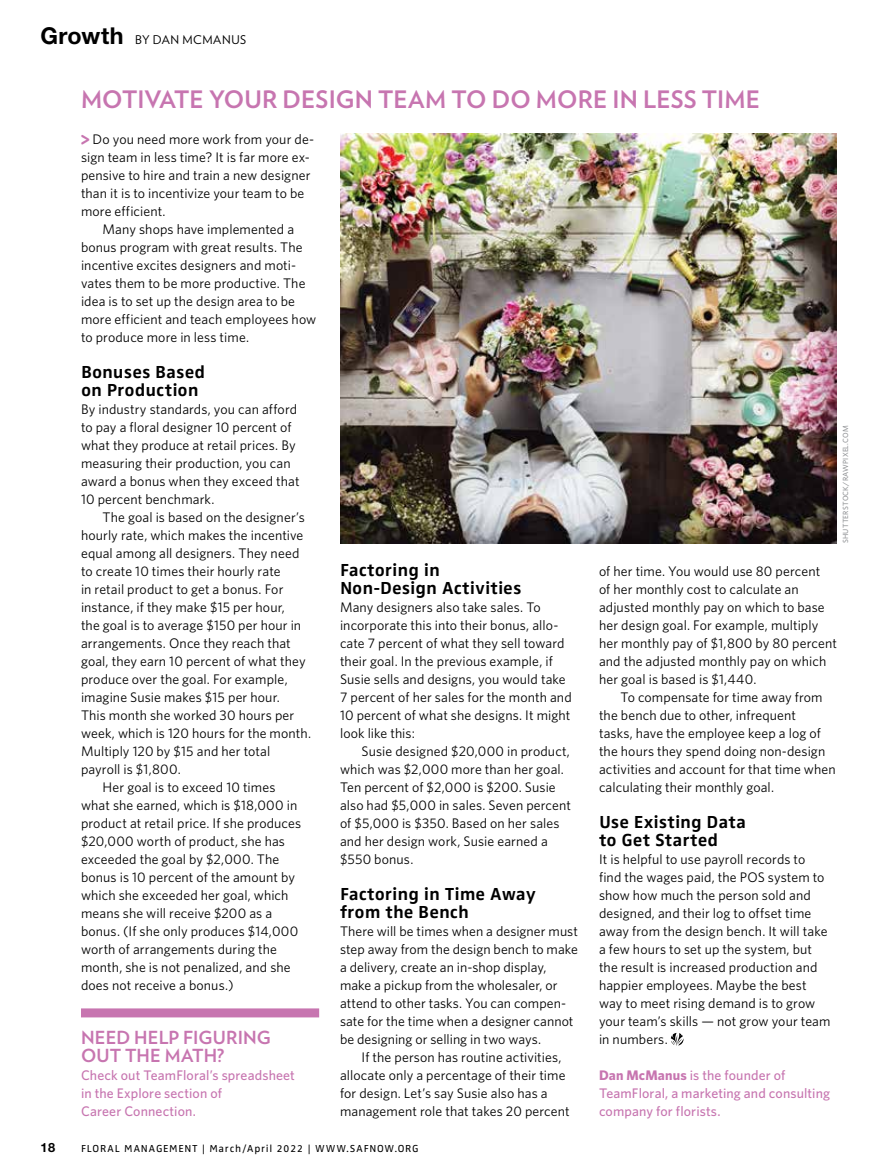
<style>
.page{position:relative;width:891px;height:1175px;background:#fff}
.page>*{position:absolute;margin:0;border:0;box-sizing:border-box;transform-origin:0 0}
.t1{font:700 24px "Verlag";letter-spacing:.005em;color:#c775b0}
.t2{font:700 18px/18px "Zwo Corr Pro";letter-spacing:-.005em;color:#000}
.t3{font:700 18px/18px "Verlag";letter-spacing:.005em;color:#c775b0}
.t4{font:13.8px/18px "Whitney";letter-spacing:.005em;color:#000}
.t5{font:500 13.8px/18px "Whitney";letter-spacing:.01em;color:#c775b0}
.t6{font:700 12.75px "Helvetica Neue LT Std";color:#000}
.t7{font:12px "Verlag";letter-spacing:.045em;color:#000}
.t8{font:10.5px "Zwo Corr Pro";letter-spacing:.06em;color:#000}
.t9{font:500 7.5px "Whitney";letter-spacing:.025em;color:#939598}
.s1{font-family:"Helvetica Neue LT Std";font-weight:700;font-size:23.25px}
.s2{font-family:"Helvetica Rounded LT Std";font-weight:900;font-size:18.75px;color:#c775b0}
.s3{font-weight:700}
</style>
<div class="page">
<svg style="left:671px;top:1032px;width:13px;height:13px"></svg>
<div style="left:81px;top:1008px;width:238px;height:9px;background:#c775b0"></div>
<img style="left:340px;top:134px;width:497px;height:409px">
<p class="t7" style="left:40px;top:30px;width:207px"><span class="s1">Growth</span> BY DAN MCMANUS</p>
<h1 class="t1" style="left:81px;top:80px;width:681px">MOTIVATE YOUR DESIGN TEAM TO DO MORE IN LESS TIME</h1>
<p class="t4" style="left:81px;top:130px;width:235px"><span class="s2">&gt;</span> Do you need more work from your de&shy;sign team in less time? It is far more ex&shy;pensive to hire and train a new designer than it is to incentivize your team to be more efficient.</p>
<p class="t4" style="left:81px;top:220px;width:237px;text-indent:22px">Many shops have implemented a bonus program with great results. The incentive excites designers and moti&shy;vates them to be more productive. The idea is to set up the design area to be more efficient and teach employees how to produce more in less time.</p>
<h2 class="t2" style="left:81px;top:361px;width:126px">Bonuses Based on Production</h2>
<p class="t4" style="left:81px;top:400px;width:220px">By industry standards, you can afford to pay a floral designer 10 percent of what they produce at retail prices. By measuring their production, you can award a bonus when they exceed that 10 percent benchmark.</p>
<p class="t4" style="left:103px;top:508px;width:204px">The goal is based on the designer’s</p>
<p class="t4" style="left:81px;top:526px;width:224px">hourly rate, which makes the incentive</p>
<p class="t4" style="left:81px;top:544px;width:220px">equal among all designers. They need</p>
<p class="t4" style="left:81px;top:562px;width:201px">to create 10 times their hourly rate</p>
<p class="t4" style="left:81px;top:580px;width:204px">in retail product to get a bonus. For</p>
<p class="t4" style="left:81px;top:598px;width:205px">instance, if they make $15 per hour,</p>
<p class="t4" style="left:81px;top:616px;width:222px">the goal is to average $150 per hour in</p>
<p class="t4" style="left:81px;top:634px;width:211px">arrangements. Once they reach that</p>
<p class="t4" style="left:81px;top:652px;width:226px">goal, they earn 10 percent of what they</p>
<p class="t4" style="left:81px;top:670px;width:208px">produce over the goal. For example,</p>
<p class="t4" style="left:81px;top:688px;width:200px">imagine Susie makes $15 per hour.</p>
<p class="t4" style="left:81px;top:706px;width:215px">This month she worked 30 hours per</p>
<p class="t4" style="left:81px;top:724px;width:232px">week, which is 120 hours for the month.</p>
<p class="t4" style="left:81px;top:742px;width:191px">Multiply 120 by $15 and her total</p>
<p class="t4" style="left:81px;top:760px;width:101px">payroll is $1,800.</p>
<p class="t4" style="left:103px;top:778px;width:174px">Her goal is to exceed 10 times</p>
<p class="t4" style="left:81px;top:796px;width:218px">what she earned, which is $18,000 in</p>
<p class="t4" style="left:81px;top:814px;width:222px">product at retail price. If she produces</p>
<p class="t4" style="left:81px;top:832px;width:205px">$20,000 worth of product, she has</p>
<p class="t4" style="left:81px;top:850px;width:200px">exceeded the goal by $2,000. The</p>
<p class="t4" style="left:81px;top:868px;width:216px">bonus is 10 percent of the amount by</p>
<p class="t4" style="left:81px;top:886px;width:209px">which she exceeded her goal, which</p>
<p class="t4" style="left:81px;top:904px;width:193px">means she will receive $200 as a</p>
<p class="t4" style="left:81px;top:922px;width:219px">bonus. (If she only produces $14,000</p>
<p class="t4" style="left:81px;top:940px;width:197px">worth of arrangements during the</p>
<p class="t4" style="left:81px;top:958px;width:211px">month, she is not penalized, and she</p>
<p class="t4" style="left:81px;top:976px;width:154px">does not receive a bonus.)</p>
<p class="t9" style="left:840px;top:543px;width:119px;rotate:-90deg">SHUTTERSTOCK/RAWPIXEL.COM</p>
<h2 class="t2" style="left:340px;top:559px;width:183px">Factoring in<br>Non-Design Activities</h2>
<p class="t4" style="left:340px;top:598px;width:233px">Many designers also take sales. To incorporate this into their bonus, allo&shy;cate 7 percent of what they sell toward their goal. In the previous example, if Susie sells and designs, you would take 7 percent of her sales for the month and 10 percent of what she designs. It might look like this:</p>
<p class="t4" style="left:340px;top:742px;width:233px;text-indent:22px">Susie designed $20,000 in product, which was $2,000 more than her goal.<br>Ten percent of $2,000 is $200. Susie also had $5,000 in sales. Seven percent of $5,000 is $350. Based on her sales and her design work, Susie earned a $550 bonus.</p>
<h2 class="t2" style="left:340px;top:883px;width:197px">Factoring in Time Away from the Bench</h2>
<p class="t4" style="left:340px;top:922px;width:240px">There will be times when a designer must step away from the design bench to make a delivery, create an in-shop display, make a pickup from the wholesaler, or attend to other tasks. You can compen&shy;sate for the time when a designer cannot be designing or selling in two ways.</p>
<p class="t4" style="left:340px;top:1048px;width:231px;text-indent:22px">If the person has routine activities, allocate only a percentage of their time for design. Let’s say Susie also has a management role that takes 20 percent</p>
<p class="t4" style="left:599px;top:562px;width:239px">of her time. You would use 80 percent<br>of her monthly cost to calculate an adjusted monthly pay on which to base her design goal. For example, multiply her monthly pay of $1,800 by 80 percent and the adjusted monthly pay on which her goal is based is $1,440.</p>
<p class="t4" style="left:599px;top:688px;width:238px;text-indent:22px">To compensate for time away from the bench due to other, infrequent<br>tasks, have the employee keep a log of the hours they spend doing non-design activities and account for that time when calculating their monthly goal.</p>
<h2 class="t2" style="left:599px;top:811px;width:149px">Use Existing Data to Get Started</h2>
<p class="t4" style="left:599px;top:850px;width:233px">It is helpful to use payroll records to find the wages paid, the POS system to show how much the person sold and designed, and their log to offset time away from the design bench. It will take a few hours to set up the system, but the result is increased production and happier employees. Maybe the best way to meet rising demand is to grow your team’s skills — not grow your team in numbers.</p>
<p class="t5" style="left:599px;top:1066px;width:233px"><span class="s3">Dan McManus</span> is the founder of<br>TeamFloral, a marketing and consulting company for florists.</p>
<h2 class="t3" style="left:81px;top:1028px;width:191px">NEED HELP FIGURING<br>OUT THE MATH?</h2>
<p class="t5" style="left:81px;top:1066px;width:215px">Check out TeamFloral’s spreadsheet in the Explore section of<br>Career Connection.</p>
<p class="t6" style="left:40px;top:1140px;width:16px">18</p>
<p class="t8" style="left:81px;top:1141px;width:339px">FLORAL MANAGEMENT | March/April 2022 | WWW.SAFNOW.ORG</p>
</div>
